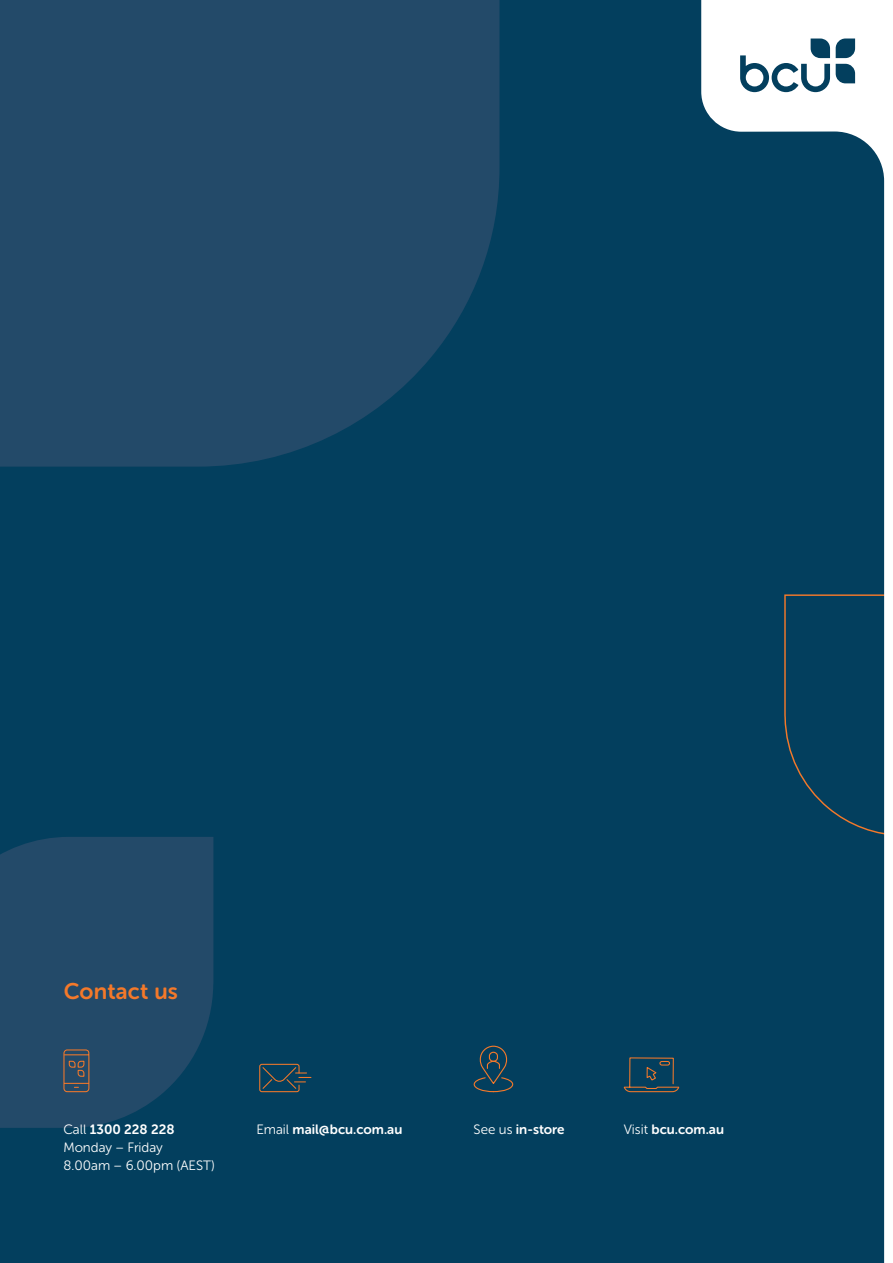
<style>
.page{position:relative;width:893px;height:1263px;background:#fff}
.page>*{position:absolute;margin:0;border:0;box-sizing:border-box;transform-origin:0 0}
.bcu_Heading_5_-_Blue{font:22.5px "Museo Sans Rounded 700";letter-spacing:.01em;color:#f4792a}
.bcu_Body_Copy{font:13.5px "Museo Sans Rounded 700";color:#fff}
.bcu_Body_Copy-2{font:13.5px/18px "Museo Sans Rounded 300";color:#fff}
.s1{font-family:"Museo Sans Rounded 700"}
.s2{font-family:"Museo Sans Rounded 300"}
</style>
<div class="page">
<div style="left:0;top:0;width:892px;height:1262px;background:#033f5e"></div>
<svg style="left:0;top:0;width:499px;height:466px;background:#204968"></svg>
<svg style="left:0;top:837px;width:213px;height:290px;background:#204968"></svg>
<svg style="left:473px;top:1045px;width:40px;height:47px"></svg>
<svg style="left:623px;top:1057px;width:57px;height:35px"></svg>
<div style="left:659px;top:1060px;width:10px;height:5px;border:1px solid #f4792a;border-radius:2px"></div>
<svg style="left:63px;top:1048px;width:27px;height:44px"></svg>
<svg style="left:259px;top:1063px;width:52px;height:29px"></svg>
<svg style="left:701px;top:0;width:191px;height:1262px"></svg>
<svg style="left:835px;top:38px;width:19px;height:20px"></svg>
<svg style="left:835px;top:64px;width:19px;height:19px"></svg>
<svg style="left:739px;top:38px;width:90px;height:54px"></svg>
<p class="bcu_Heading_5_-_Blue" style="left:64px;top:978px;width:116px">Contact us</p>
<p class="bcu_Body_Copy-2" style="left:63px;top:1119px;width:153px">Call <span class="s1">1300 228 228<br></span>Monday – Friday<br>8.00am – 6.00pm (AEST)</p>
<p class="bcu_Body_Copy" style="left:256px;top:1121px;width:147px"><span class="s2">Email</span> mail@bcu.com.au</p>
<p class="bcu_Body_Copy" style="left:473px;top:1121px;width:92px"><span class="s2">See us</span> in-store</p>
<p class="bcu_Body_Copy" style="left:623px;top:1121px;width:102px"><span class="s2">Visit</span> bcu.com.au</p>
</div>
